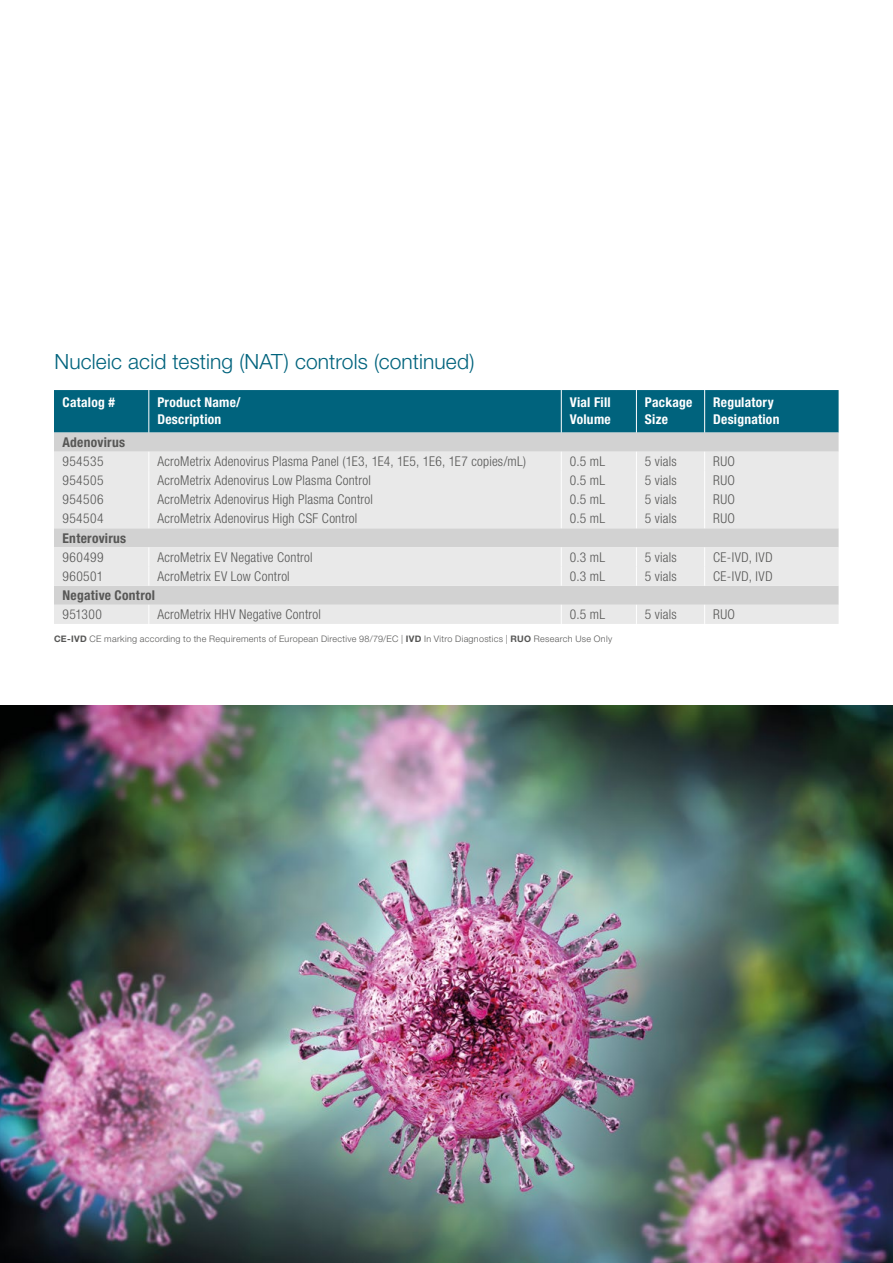
<style>
.page{position:relative;width:893px;height:1263px;background:#fff}
.page>*{position:absolute;margin:0;border:0;box-sizing:border-box;transform-origin:0 0}
.t1{font:300 21px "Helvetica Neue LTW1 G";letter-spacing:.005em;color:#00637d}
.t2{font:300 condensed 13.5px "Helvetica Neue LTW1 G";letter-spacing:.015em;color:#575756}
.t3{font:700 condensed 13.5px/16.5px "Helvetica Neue LTW1 G";letter-spacing:.02em;color:#fff}
.t4{font:700 condensed 13.5px "Helvetica Neue LTW1 G";letter-spacing:.02em;color:#575756}
.t5{font:300 9px "Helvetica Neue LTW1 G";letter-spacing:.035em;color:#575756}
.s1{font-weight:700}
</style>
<div class="page">
<div style="left:54px;top:390px;width:785px;height:43px;background:#00637d"></div>
<div style="left:54px;top:433px;width:785px;height:19px;background:#d2d2d2"></div>
<svg style="left:54px;top:452px;width:785px;height:172px;background:#e4e4e4"></svg>
<svg style="left:148px;top:452px;width:1px;height:76px"></svg>
<svg style="left:561px;top:452px;width:1px;height:76px"></svg>
<svg style="left:636px;top:452px;width:1px;height:76px"></svg>
<svg style="left:704px;top:452px;width:1px;height:76px"></svg>
<svg style="left:148px;top:547px;width:1px;height:39px"></svg>
<svg style="left:561px;top:547px;width:1px;height:39px"></svg>
<svg style="left:636px;top:547px;width:1px;height:39px"></svg>
<svg style="left:704px;top:547px;width:1px;height:39px"></svg>
<svg style="left:148px;top:605px;width:1px;height:19px"></svg>
<svg style="left:561px;top:605px;width:1px;height:19px"></svg>
<svg style="left:636px;top:605px;width:1px;height:19px"></svg>
<svg style="left:704px;top:605px;width:1px;height:19px"></svg>
<hr style="left:148px;top:390px;width:1px;height:43px;background:#fff">
<hr style="left:561px;top:390px;width:1px;height:43px;background:#fff">
<hr style="left:636px;top:390px;width:1px;height:43px;background:#fff">
<hr style="left:704px;top:390px;width:1px;height:43px;background:#fff">
<img style="left:0;top:705px;width:893px;height:558px">
<h1 class="t1" style="left:54px;top:349px;width:421px">Nucleic acid testing (NAT) controls (continued)</h1>
<p class="t3" style="left:63px;top:394px;width:54px">Catalog #</p>
<p class="t3" style="left:157px;top:394px;width:85px">Product Name/<br>Description</p>
<p class="t3" style="left:570px;top:394px;width:42px">Vial Fill<br>Volume</p>
<p class="t3" style="left:645px;top:394px;width:49px">Package<br>Size</p>
<p class="t3" style="left:713px;top:394px;width:68px">Regulatory<br>Designation</p>
<p class="t4" style="left:63px;top:434px;width:64px">Adenovirus</p>
<p class="t2" style="left:63px;top:453px;width:43px">954535</p>
<p class="t2" style="left:157px;top:453px;width:370px">AcroMetrix Adenovirus Plasma Panel (1E3, 1E4, 1E5, 1E6, 1E7 copies/mL)</p>
<p class="t2" style="left:570px;top:453px;width:37px">0.5 mL</p>
<p class="t2" style="left:645px;top:453px;width:33px">5 vials</p>
<p class="t2" style="left:713px;top:453px;width:23px">RUO</p>
<p class="t2" style="left:63px;top:473px;width:43px">954505</p>
<p class="t2" style="left:157px;top:473px;width:215px">AcroMetrix Adenovirus Low Plasma Control</p>
<p class="t2" style="left:570px;top:473px;width:37px">0.5 mL</p>
<p class="t2" style="left:645px;top:473px;width:33px">5 vials</p>
<p class="t2" style="left:713px;top:473px;width:23px">RUO</p>
<p class="t2" style="left:63px;top:492px;width:43px">954506</p>
<p class="t2" style="left:157px;top:492px;width:217px">AcroMetrix Adenovirus High Plasma Control</p>
<p class="t2" style="left:570px;top:492px;width:37px">0.5 mL</p>
<p class="t2" style="left:645px;top:492px;width:33px">5 vials</p>
<p class="t2" style="left:713px;top:492px;width:23px">RUO</p>
<p class="t2" style="left:63px;top:511px;width:43px">954504</p>
<p class="t2" style="left:157px;top:511px;width:202px">AcroMetrix Adenovirus High CSF Control</p>
<p class="t2" style="left:570px;top:511px;width:37px">0.5 mL</p>
<p class="t2" style="left:645px;top:511px;width:33px">5 vials</p>
<p class="t2" style="left:713px;top:511px;width:23px">RUO</p>
<p class="t4" style="left:63px;top:530px;width:65px">Enterovirus</p>
<p class="t2" style="left:63px;top:549px;width:43px">960499</p>
<p class="t2" style="left:157px;top:549px;width:157px">AcroMetrix EV Negative Control</p>
<p class="t2" style="left:570px;top:549px;width:37px">0.3 mL</p>
<p class="t2" style="left:645px;top:549px;width:33px">5 vials</p>
<p class="t2" style="left:713px;top:549px;width:61px">CE-IVD, IVD</p>
<p class="t2" style="left:63px;top:568px;width:42px">960501</p>
<p class="t2" style="left:157px;top:568px;width:134px">AcroMetrix EV Low Control</p>
<p class="t2" style="left:570px;top:568px;width:37px">0.3 mL</p>
<p class="t2" style="left:645px;top:568px;width:33px">5 vials</p>
<p class="t2" style="left:713px;top:568px;width:61px">CE-IVD, IVD</p>
<p class="t4" style="left:63px;top:587px;width:94px">Negative Control</p>
<p class="t2" style="left:63px;top:606px;width:41px">951300</p>
<p class="t2" style="left:157px;top:606px;width:165px">AcroMetrix HHV Negative Control</p>
<p class="t2" style="left:570px;top:606px;width:37px">0.5 mL</p>
<p class="t2" style="left:645px;top:606px;width:33px">5 vials</p>
<p class="t2" style="left:713px;top:606px;width:23px">RUO</p>
<p class="t5" style="left:54px;top:633px;width:560px"><span class="s1">CE-IVD</span> CE marking according to the Requirements of European Directive 98/79/EC | <span class="s1">IVD</span> In Vitro Diagnostics | <span class="s1">RUO</span> Research Use Only</p>
</div>
